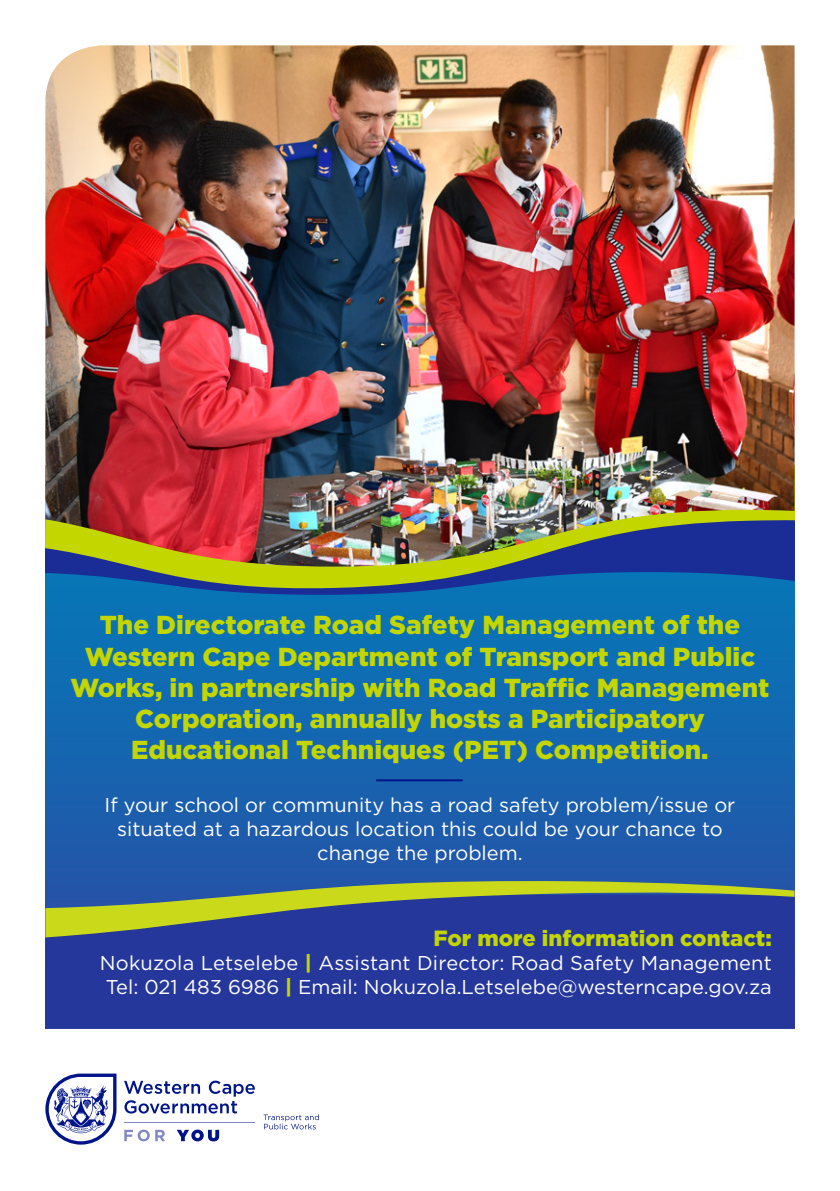
<style>
.page{position:relative;width:840px;height:1191px;background:#fff}
.page>*{position:absolute;margin:0;border:0;box-sizing:border-box;transform-origin:0 0}
.t1{font:900 26px/31.2px "Gotham";color:#c4d600;text-align:center}
.t2{font:900 22px "Gotham";color:#c4d600}
.t3{font:20px/24px "Gotham";color:#fff}
.s1{font-weight:900;color:#c4d600}
</style>
<div class="page">
<svg style="left:45px;top:595px;width:749px;height:283px;background:#1466b0"></svg>
<svg style="left:45px;top:592px;width:749px;height:3px;background:#0a69b1"></svg>
<svg style="left:45px;top:566px;width:749px;height:26px;background:#447876"></svg>
<div style="left:45px;top:937px;width:749px;height:91px;background:#26379b"></div>
<hr style="left:376px;top:779px;width:85px;height:2px;background:#001489">
<img style="left:45px;top:45px;width:749px;height:521px">
<svg style="left:45px;top:878px;width:749px;height:59px;background:#536a79"></svg>
<svg style="left:263px;top:1114px;width:56px;height:15px"></svg>
<hr style="left:124px;top:1122px;width:131px;height:1px;background:#8089c4">
<svg style="left:177px;top:1129px;width:42px;height:12px"></svg>
<svg style="left:124px;top:1129px;width:41px;height:12px"></svg>
<svg style="left:124px;top:1080px;width:131px;height:33px"></svg>
<svg style="left:45px;top:1073px;width:71px;height:71px"></svg>
<p class="t1" style="left:70px;top:609px;width:700px">The Directorate Road Safety Management of the Western Cape Department of Transport and Public Works, in partnership with Road Traffic Management Corporation, annually hosts a Participatory Educational Techniques (PET) Competition.</p>
<p class="t3" style="left:104px;top:792px;width:632px;text-align:center">If your school or community has a road safety problem/issue or situated at a hazardous location this could be your chance to change the problem.</p>
<p class="t2" style="left:433px;top:923px;width:340px">For more information contact:</p>
<p class="t3" style="left:100px;top:950px;width:673px">Nokuzola Letselebe <span class="s1">|</span> Assistant Director: Road Safety Management<br>Tel: 021 483 6986 <span class="s1">|</span> Email: Nokuzola.Letselebe@westerncape.gov.za</p>
</div>
